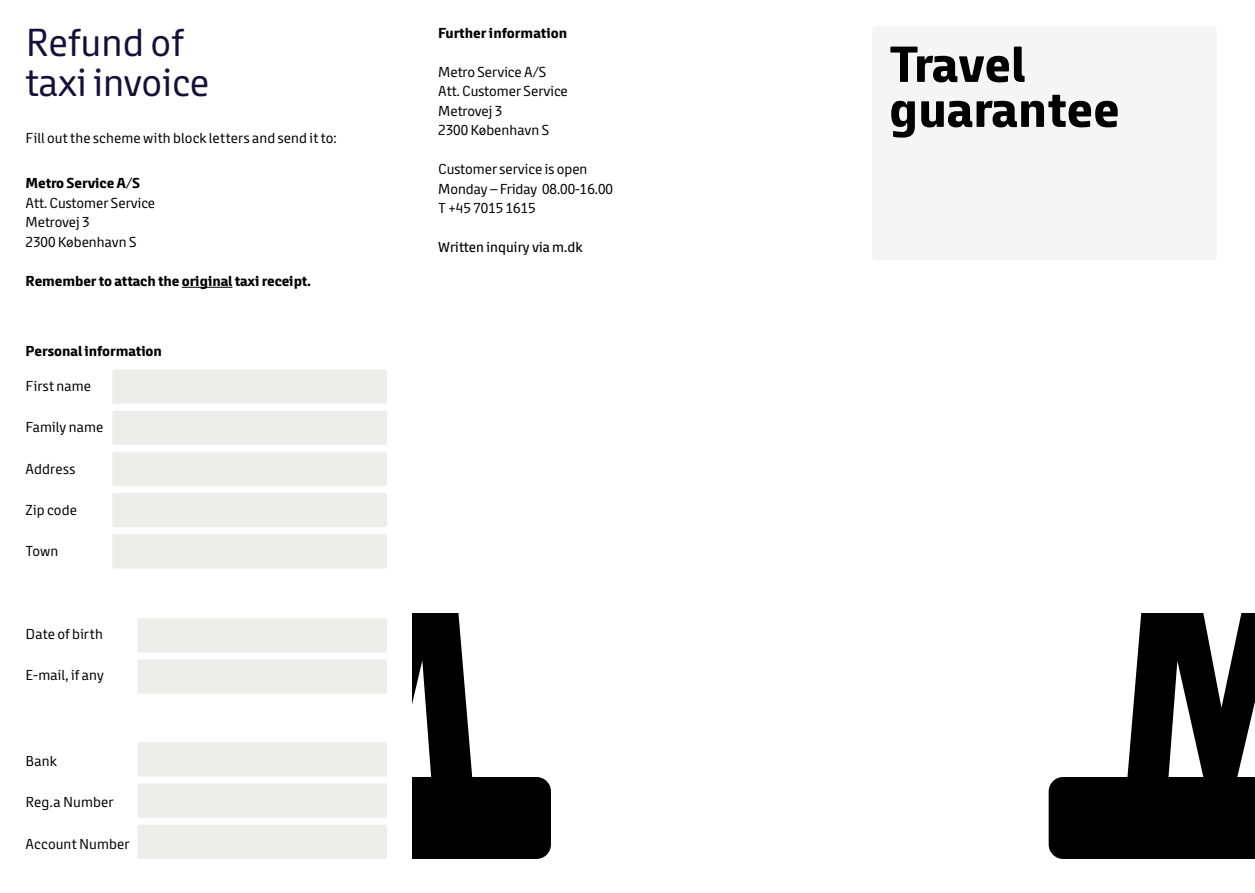
<style>
.page{position:relative;width:1255px;height:893px;background:#fff}
.page>*{position:absolute;margin:0;border:0;box-sizing:border-box;transform-origin:0 0}
.t1{font:700 52.5px/45px "Metro";color:#000}
.t2{font:40.5px/40.5px "Metro";color:#131039}
.t3{font:15px/19.5px "Metro";color:#000}
.t4{font:700 15px "Metro";letter-spacing:-.005em;color:#000}
.t5{font:500 15px "Metro";color:#000}
</style>
<div class="page">
<div style="left:872px;top:26px;width:344px;height:234px;background:#f5f5f5;border-radius:4px"></div>
<svg style="left:1048px;top:613px;width:206px;height:246px;fill:#000"></svg>
<svg style="left:412px;top:613px;width:139px;height:246px"></svg>
<hr style="left:182px;top:287px;width:50px;height:1px;background:#000">
<div style="left:137px;top:742px;width:250px;height:35px;background:#ededec;border-radius:2px"></div>
<div style="left:112px;top:534px;width:275px;height:34px;background:#ededec;border-radius:2px"></div>
<div style="left:112px;top:452px;width:275px;height:34px;background:#ededec;border-radius:2px"></div>
<div style="left:112px;top:369px;width:275px;height:35px;background:#ededec;border-radius:2px"></div>
<div style="left:137px;top:783px;width:250px;height:35px;background:#ededec;border-radius:2px"></div>
<div style="left:137px;top:618px;width:250px;height:34px;background:#ededec;border-radius:2px"></div>
<div style="left:112px;top:493px;width:275px;height:34px;background:#ededec;border-radius:2px"></div>
<div style="left:112px;top:411px;width:275px;height:34px;background:#ededec;border-radius:2px"></div>
<div style="left:137px;top:824px;width:250px;height:35px;background:#ededec;border-radius:2px"></div>
<div style="left:137px;top:659px;width:250px;height:35px;background:#ededec;border-radius:2px"></div>
<h2 class="t2" style="left:26px;top:23px;width:185px">Refund of taxi invoice</h2>
<p class="t3" style="left:26px;top:129px;width:313px">Fill out the scheme with block letters and send it to:</p>
<p class="t4" style="left:26px;top:174px;width:116px">Metro Service A/S</p>
<p class="t3" style="left:26px;top:193px;width:131px">Att. Customer Service<br>Metrovej 3<br>2300 København S</p>
<p class="t4" style="left:26px;top:271px;width:287px">Remember to attach the original taxi receipt.</p>
<p class="t4" style="left:26px;top:342px;width:138px">Personal information</p>
<p class="t3" style="left:26px;top:376px;width:67px">First name</p>
<p class="t3" style="left:26px;top:418px;width:79px">Family name</p>
<p class="t3" style="left:26px;top:459px;width:51px">Address</p>
<p class="t3" style="left:26px;top:500px;width:53px">Zip code</p>
<p class="t3" style="left:26px;top:541px;width:34px">Town</p>
<p class="t3" style="left:26px;top:624px;width:79px">Date of birth</p>
<p class="t3" style="left:26px;top:665px;width:80px">E-mail, if any</p>
<p class="t3" style="left:26px;top:751px;width:33px">Bank</p>
<p class="t3" style="left:26px;top:793px;width:90px">Reg.a Number</p>
<p class="t3" style="left:26px;top:834px;width:106px">Account Number</p>
<p class="t4" style="left:438px;top:23px;width:131px">Further information</p>
<p class="t3" style="left:438px;top:62px;width:131px">Metro Service A/S<br>Att. Customer Service<br>Metrovej 3<br>2300 København S</p>
<p class="t3" style="left:438px;top:159px;width:176px">Customer service is open<br>Monday – Friday 08.00-16.00<br>T +45 7015 1615</p>
<p class="t5" style="left:438px;top:238px;width:146px">Written inquiry via m.dk</p>
<h1 class="t1" style="left:889px;top:43px;width:232px">Travel guarantee</h1>
</div>
